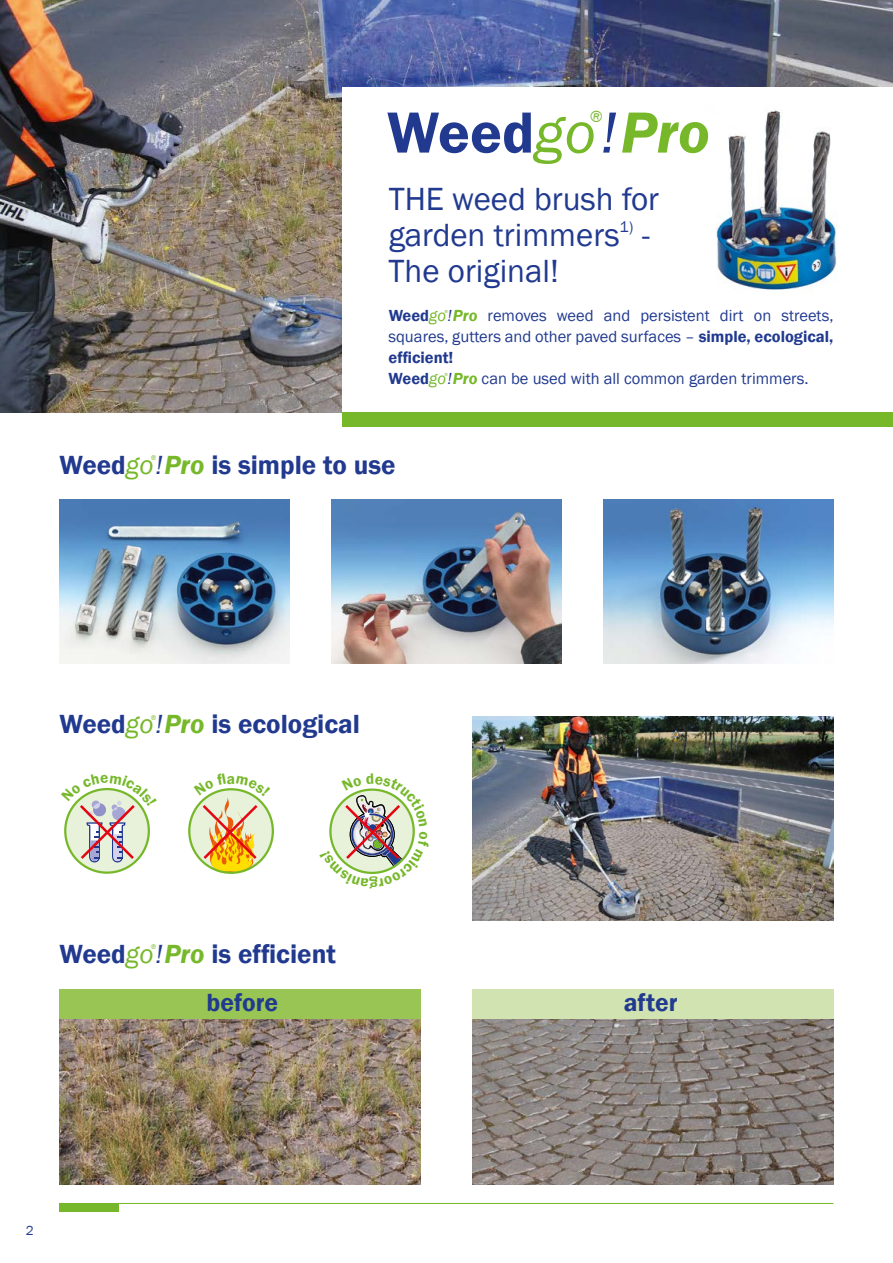
<style>
.page{position:relative;width:893px;height:1263px;background:#fff}
.page>*{position:absolute;margin:0;border:0;box-sizing:border-box;transform-origin:0 0}
.t1{font:600 60px "Franklin Gothic";color:#213a8f}
.t2{font:33px/36px "Franklin Gothic";color:#213a8f}
.t3{font:600 27px "Franklin Gothic";color:#213a8f}
.t4{font:600 25.5px "Franklin Gothic";color:#213a8f}
.t5{font:16.5px/21px "Franklin Gothic";color:#213a8f}
.t6{font:italic 16.35px "Franklin Gothic";color:#76b82a}
.t7{font:13.5px "Franklin Gothic";color:#213a8f}
.t8{font:italic 7.05px "Franklin Gothic";color:#76b82a}
.t9{font:italic 4.5px "Franklin Gothic";color:#76b82a}
.s1{font-weight:400;font-style:italic;color:#76b82a}
.s2{font-weight:400;font-style:italic}
.s3{font-style:italic;color:#76b82a}
.s4{font-weight:600}
.s5{font-style:italic}
.s6{font-weight:600;font-style:italic;color:#76b82a}
</style>
<div class="page">
<img style="left:472px;top:1018px;width:361px;height:166px">
<img style="left:60px;top:1018px;width:361px;height:166px">
<img style="left:0;top:0;width:893px;height:412px">
<img style="left:60px;top:500px;width:229px;height:163px">
<img style="left:604px;top:500px;width:229px;height:163px">
<img style="left:332px;top:500px;width:229px;height:163px">
<div style="left:342px;top:87px;width:551px;height:325px;background:#fff"></div>
<div style="left:342px;top:412px;width:551px;height:15px;background:#76b82a"></div>
<img style="left:716px;top:110px;width:121px;height:180px">
<hr style="left:60px;top:1203px;width:773px;height:1px;background:#76b82a">
<div style="left:60px;top:1203px;width:59px;height:9px;background:#76b82a"></div>
<div style="left:60px;top:989px;width:361px;height:29px;background:#99c555"></div>
<div style="left:472px;top:989px;width:361px;height:29px;background:#d0e3b0"></div>
<svg style="left:65px;top:789px;width:84px;height:84px"></svg>
<img style="left:472px;top:716px;width:361px;height:205px">
<img style="left:329px;top:788px;width:86px;height:86px">
<svg style="left:194px;top:788px;width:76px;height:85px;background:#e6d097"></svg>
<svg style="left:64px;top:788px;width:86px;height:74px"></svg>
<p class="t6" style="left:590px;top:106px;width:14px">®</p>
<h1 class="t1" style="left:387px;top:96px;width:324px">Weed<span class="s1">go</span><span class="s2">!</span><span class="s3">Pro</span></h1>
<h2 class="t2" style="left:389px;top:181px;width:272px">THE weed brush for garden trimmers<sup>1)</sup> -<br>The original!</h2>
<p class="t9" style="left:444px;top:309px;width:5px">®</p>
<p class="t5" style="left:389px;top:327px;width:446px">squares, gutters and other paved surfaces – <span class="s4">simple, ecological, efficient!<br>Weed</span><span class="s3">go</span><span class="s5">!</span><span class="s6">Pro</span> can be used with all common garden trimmers.</p>
<p class="t5" style="left:389px;top:306px;width:446px"><span class="s4">Weed</span><span class="s3">go</span><span class="s5">!</span><span class="s6">Pro</span> removes weed and persistent dirt on streets,</p>
<p class="t9" style="left:444px;top:372px;width:5px">®</p>
<p class="t8" style="left:151px;top:453px;width:7px">®</p>
<h3 class="t3" style="left:60px;top:448px;width:338px">Weed<span class="s1">go</span><span class="s2">!</span><span class="s3">Pro</span> is simple to use</h3>
<p class="t8" style="left:151px;top:713px;width:7px">®</p>
<h3 class="t3" style="left:60px;top:708px;width:302px">Weed<span class="s1">go</span><span class="s2">!</span><span class="s3">Pro</span> is ecological</h3>
<h3 class="t3" style="left:60px;top:937px;width:278px">Weed<span class="s1">go</span><span class="s2">!</span><span class="s3">Pro</span> is efficient</h3>
<p class="t8" style="left:151px;top:942px;width:7px">®</p>
<h3 class="t4" style="left:207px;top:986px;width:73px">before</h3>
<h3 class="t4" style="left:624px;top:986px;width:55px">after</h3>
<p class="t7" style="left:26px;top:1222px;width:9px">2</p>
</div>
